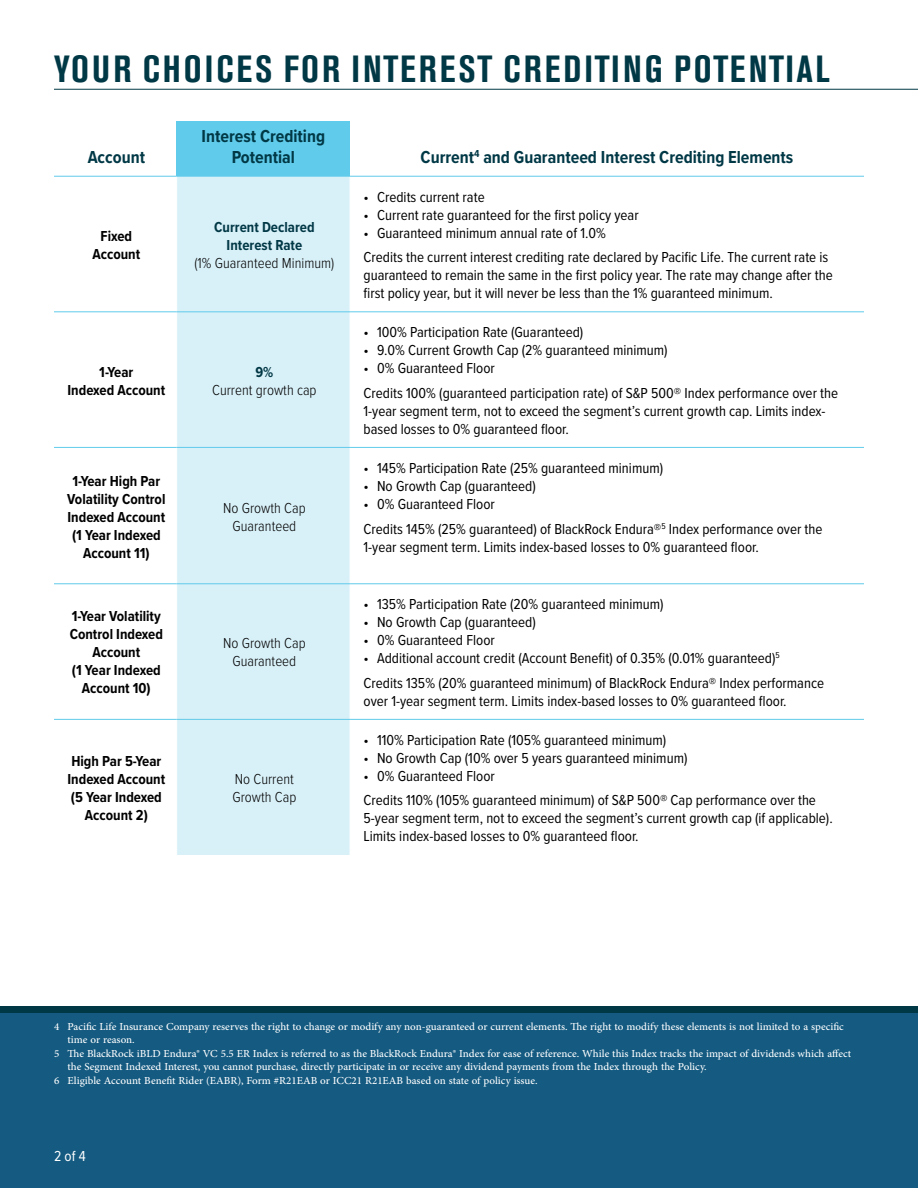
<style>
.page{position:relative;width:918px;height:1188px;background:#fff}
.page>*{position:absolute;margin:0;border:0;box-sizing:border-box;transform-origin:0 0}
.t1{font:700 condensed 37.5px "Akzidenz Grotesk Std";letter-spacing:.08em;color:#013846}
.t2{font:700 18px/21px "Proxima Nova Cond";color:#013846;text-align:center}
.t3{font:15px/24.8px "Proxima Nova Cond";color:#000}
.t4{font:15px "Adobe Arabic";color:#fff}
.t5{font:700 15px/18px "Proxima Nova Cond";color:#000;text-align:center}
.t6{font:300 15px/18px "Proxima Nova Cond";color:#000;text-align:center}
.t7{font:700 15px/18px "Proxima Nova Cond";color:#013846;text-align:center}
.t8{font:15px "Proxima Nova Cond";color:#fff}
</style>
<div class="page">
<div style="left:177px;top:122px;width:173px;height:54px;background:#60cbea"></div>
<div style="left:177px;top:177px;width:173px;height:678px;background:#d8f0f8"></div>
<hr style="left:54px;top:311px;width:123px;height:1px;background:#60cbea">
<hr style="left:177px;top:311px;width:173px;height:1px;background:#60cbea">
<hr style="left:350px;top:311px;width:514px;height:1px;background:#60cbea">
<hr style="left:54px;top:447px;width:123px;height:1px;background:#60cbea">
<hr style="left:177px;top:447px;width:173px;height:1px;background:#60cbea">
<hr style="left:350px;top:447px;width:514px;height:1px;background:#60cbea">
<hr style="left:54px;top:583px;width:123px;height:1px;background:#60cbea">
<hr style="left:177px;top:583px;width:173px;height:1px;background:#60cbea">
<hr style="left:350px;top:583px;width:514px;height:1px;background:#60cbea">
<hr style="left:54px;top:719px;width:123px;height:1px;background:#60cbea">
<hr style="left:177px;top:719px;width:173px;height:1px;background:#60cbea">
<hr style="left:350px;top:719px;width:514px;height:1px;background:#60cbea">
<hr style="left:54px;top:176px;width:123px;height:1px;background:#60cbea">
<hr style="left:177px;top:176px;width:173px;height:1px;background:#60cbea">
<hr style="left:350px;top:176px;width:514px;height:1px;background:#60cbea">
<hr style="left:54px;top:89px;width:864px;height:1px;background:#013846">
<div style="left:0;top:1012px;width:918px;height:176px;background:#145a81"></div>
<div style="left:0;top:1006px;width:918px;height:6px;background:#013846"></div>
<h1 class="t1" style="left:54px;top:48px;width:777px">YOUR CHOICES FOR INTEREST CREDITING POTENTIAL</h1>
<p class="t2" style="left:88px;top:146px;width:59px">Account</p>
<p class="t2" style="left:202px;top:125px;width:125px">Interest Crediting<br>Potential</p>
<p class="t5" style="left:92px;top:227px;width:49px">Fixed<br>Account</p>
<p class="t7" style="left:214px;top:218px;width:102px">Current Declared<br>Interest Rate</p>
<p class="t6" style="left:195px;top:253px;width:141px">(1% Guaranteed Minimum)</p>
<p class="t5" style="left:68px;top:362px;width:99px">1-Year<br>Indexed Account</p>
<p class="t7" style="left:255px;top:362px;width:19px">9%</p>
<p class="t6" style="left:212px;top:380px;width:106px">Current growth cap</p>
<p class="t5" style="left:67px;top:471px;width:100px">1-Year High Par<br>Volatility Control<br>Indexed Account (1 Year Indexed<br>Account 11)</p>
<p class="t5" style="left:70px;top:607px;width:95px">1-Year Volatility<br>Control Indexed<br>Account<br>(1 Year Indexed<br>Account 10)</p>
<p class="t5" style="left:68px;top:752px;width:99px">High Par 5-Year<br>Indexed Account (5 Year Indexed<br>Account 2)</p>
<p class="t6" style="left:223px;top:498px;width:84px">No Growth Cap<br>Guaranteed</p>
<p class="t6" style="left:223px;top:634px;width:84px">No Growth Cap<br>Guaranteed</p>
<p class="t6" style="left:232px;top:769px;width:65px;text-align:left">No Current<br>Growth Cap</p>
<p class="t2" style="left:421px;top:146px;width:374px">Current<sup>4</sup> and Guaranteed Interest Crediting Elements</p>
<p class="t3" style="left:364px;top:184px;width:123px">• Credits current rate</p>
<p class="t3" style="left:364px;top:202px;width:277px">• Current rate guaranteed for the first policy year</p>
<p class="t3" style="left:364px;top:220px;width:466px">• Guaranteed minimum annual rate of 1.0%<br>Credits the current interest crediting rate declared by Pacific Life. The current rate is</p>
<p class="t3" style="left:364px;top:266px;width:471px;line-height:18px">guaranteed to remain the same in the first policy year. The rate may change after the first policy year, but it will never be less than the 1% guaranteed minimum.</p>
<p class="t3" style="left:364px;top:319px;width:221px">• 100% Participation Rate (Guaranteed)</p>
<p class="t3" style="left:364px;top:337px;width:306px">• 9.0% Current Growth Cap (2% guaranteed minimum)</p>
<p class="t3" style="left:364px;top:355px;width:476px">• 0% Guaranteed Floor<br>Credits 100% (guaranteed participation rate) of S&amp;P 500® Index performance over the</p>
<p class="t3" style="left:364px;top:401px;width:463px;line-height:18px">1-year segment term, not to exceed the segment’s current growth cap. Limits index&shy;based losses to 0% guaranteed floor.</p>
<p class="t3" style="left:364px;top:455px;width:301px">• 145% Participation Rate (25% guaranteed minimum)</p>
<p class="t3" style="left:364px;top:473px;width:174px">• No Growth Cap (guaranteed)</p>
<p class="t3" style="left:364px;top:491px;width:461px">• 0% Guaranteed Floor<br>Credits 145% (25% guaranteed) of BlackRock Endura®<sup>5</sup> Index performance over the</p>
<p class="t3" style="left:364px;top:534px;width:397px">1-year segment term. Limits index-based losses to 0% guaranteed floor.</p>
<p class="t3" style="left:364px;top:591px;width:302px">• 135% Participation Rate (20% guaranteed minimum)</p>
<p class="t3" style="left:364px;top:609px;width:174px">• No Growth Cap (guaranteed)</p>
<p class="t3" style="left:364px;top:627px;width:133px">• 0% Guaranteed Floor</p>
<p class="t3" style="left:364px;top:645px;width:462px">• Additional account credit (Account Benefit) of 0.35% (0.01% guaranteed)<sup>5<br></sup>Credits 135% (20% guaranteed minimum) of BlackRock Endura® Index performance</p>
<p class="t3" style="left:364px;top:688px;width:425px">over 1-year segment term. Limits index-based losses to 0% guaranteed floor.</p>
<p class="t3" style="left:364px;top:727px;width:304px">• 110% Participation Rate (105% guaranteed minimum)</p>
<p class="t3" style="left:364px;top:745px;width:325px">• No Growth Cap (10% over 5 years guaranteed minimum)</p>
<p class="t3" style="left:364px;top:763px;width:454px">• 0% Guaranteed Floor<br>Credits 110% (105% guaranteed minimum) of S&amp;P 500® Cap performance over the</p>
<p class="t3" style="left:364px;top:809px;width:471px;line-height:18px">5-year segment term, not to exceed the segment’s current growth cap (if applicable).<br>Limits index-based losses to 0% guaranteed floor.</p>
<p class="t4" style="left:54px;top:1016px;width:791px">4 Pacific Life Insurance Company reserves the right to change or modify any non-guaranteed or current elements. The right to modify these elements is not limited to a specific</p>
<p class="t4" style="left:68px;top:1029px;width:69px">time or reason.</p>
<p class="t4" style="left:54px;top:1043px;width:799px">5 The BlackRock iBLD Endura® VC 5.5 ER Index is referred to as the BlackRock Endura® Index for ease of reference. While this Index tracks the impact of dividends which affect</p>
<p class="t4" style="left:68px;top:1056px;width:641px">the Segment Indexed Interest, you cannot purchase, directly participate in or receive any dividend payments from the Index through the Policy.</p>
<p class="t4" style="left:54px;top:1070px;width:485px">6 Eligible Account Benefit Rider (EABR), Form #R21EAB or ICC21 R21EAB based on state of policy issue.</p>
<p class="t8" style="left:54px;top:1145px;width:33px">2 of 4</p>
</div>
